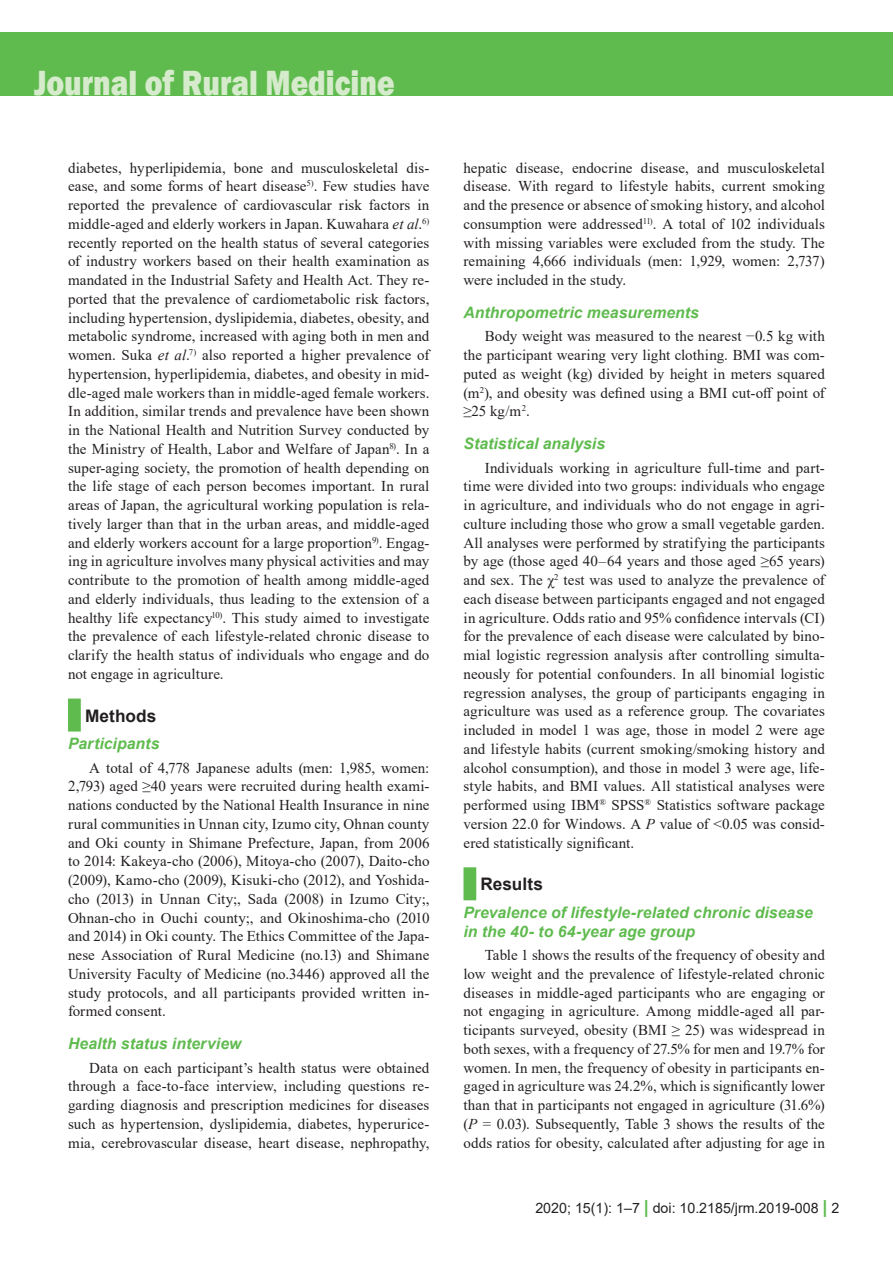
<style>
.page{position:relative;width:893px;height:1263px;background:#fff}
.page>*{position:absolute;margin:0;border:0;box-sizing:border-box;transform-origin:0 0}
.t1{font:800 36px "Franklin Gothic";color:#d6eacc;scale:.83 1}
.t2{font:700 17.25px "Arial";letter-spacing:.005em;color:#231f20}
.t3{font:italic 700 15.75px/18.8px "Arial";letter-spacing:.005em;color:#5fbb4e}
.t4{font:15px/18.8px "Times New Roman";letter-spacing:.005em;color:#231f20;text-align:justify}
.t5{font:14.25px "Arial";color:#231f20}
.s1{font-style:italic}
.s2{font-weight:700;font-size:18px;color:#5fbb4e}
</style>
<div class="page">
<div style="left:0;top:32px;width:893px;height:64px;background:#5fbb4e"></div>
<div style="left:68px;top:698px;width:13px;height:33px;background:#5fbb4e"></div>
<div style="left:463px;top:867px;width:13px;height:33px;background:#5fbb4e"></div>
<h1 class="t1" style="left:34px;top:59px;width:436px">Journal of Rural Medicine</h1>
<p class="t4" style="left:68px;top:158px;width:363px">diabetes, hyperlipidemia, bone and musculoskeletal dis&shy;ease, and some forms of heart disease<sup>5)</sup>. Few studies have reported the prevalence of cardiovascular risk factors in middle-aged and elderly workers in Japan. Kuwahara <span class="s1">et al</span>.<sup>6) </sup>recently reported on the health status of several categories of industry workers based on their health examination as mandated in the Industrial Safety and Health Act. They re&shy;ported that the prevalence of cardiometabolic risk factors, including hypertension, dyslipidemia, diabetes, obesity, and metabolic syndrome, increased with aging both in men and women. Suka <span class="s1">et al</span>.<sup>7)</sup> also reported a higher prevalence of hypertension, hyperlipidemia, diabetes, and obesity in mid&shy;dle-aged male workers than in middle-aged female workers.<br>In addition, similar trends and prevalence have been shown in the National Health and Nutrition Survey conducted by the Ministry of Health, Labor and Welfare of Japan<sup>8)</sup>. In a super-aging society, the promotion of health depending on the life stage of each person becomes important. In rural areas of Japan, the agricultural working population is rela&shy;tively larger than that in the urban areas, and middle-aged and elderly workers account for a large proportion<sup>9)</sup>. Engag&shy;ing in agriculture involves many physical activities and may contribute to the promotion of health among middle-aged and elderly individuals, thus leading to the extension of a healthy life expectancy<sup>10)</sup>. This study aimed to investigate the prevalence of each lifestyle-related chronic disease to clarify the health status of individuals who engage and do not engage in agriculture.</p>
<p class="t2" style="left:85px;top:703px;width:73px">Methods</p>
<p class="t3" style="left:68px;top:735px;width:93px">Participants</p>
<p class="t4" style="left:68px;top:758px;width:363px;text-indent:21px">A total of 4,778 Japanese adults (men: 1,985, women:<br>2,793) aged ≥40 years were recruited during health exami&shy;nations conducted by the National Health Insurance in nine rural communities in Unnan city, Izumo city, Ohnan county and Oki county in Shimane Prefecture, Japan, from 2006 to 2014: Kakeya-cho (2006), Mitoya-cho (2007), Daito-cho (2009), Kamo-cho (2009), Kisuki-cho (2012), and Yoshida&shy;cho (2013) in Unnan City;, Sada (2008) in Izumo City;, Ohnan-cho in Ouchi county;, and Okinoshima-cho (2010 and 2014) in Oki county. The Ethics Committee of the Japa&shy;nese Association of Rural Medicine (no.13) and Shimane University Faculty of Medicine (no.3446) approved all the study protocols, and all participants provided written in&shy;formed consent.</p>
<p class="t3" style="left:68px;top:1035px;width:175px">Health status interview</p>
<p class="t4" style="left:68px;top:1058px;width:363px;text-indent:21px">Data on each participant’s health status were obtained through a face-to-face interview, including questions re&shy;garding diagnosis and prescription medicines for diseases such as hypertension, dyslipidemia, diabetes, hyperurice&shy;mia, cerebrovascular disease, heart disease, nephropathy,</p>
<p class="t4" style="left:463px;top:158px;width:363px">hepatic disease, endocrine disease, and musculoskeletal disease. With regard to lifestyle habits, current smoking and the presence or absence of smoking history, and alcohol consumption were addressed<sup>11)</sup>. A total of 102 individuals with missing variables were excluded from the study. The remaining 4,666 individuals (men: 1,929, women: 2,737) were included in the study.</p>
<p class="t3" style="left:463px;top:304px;width:237px">Anthropometric measurements</p>
<p class="t4" style="left:463px;top:326px;width:363px;text-indent:21px">Body weight was measured to the nearest −0.5 kg with the participant wearing very light clothing. BMI was com&shy;puted as weight (kg) divided by height in meters squared (m<sup>2</sup>), and obesity was defined using a BMI cut-off point of ≥25 kg/m<sup>2</sup>.</p>
<p class="t3" style="left:463px;top:435px;width:143px">Statistical analysis</p>
<p class="t4" style="left:463px;top:458px;width:363px;text-indent:21px">Individuals working in agriculture full-time and part&shy;time were divided into two groups: individuals who engage in agriculture, and individuals who do not engage in agri&shy;culture including those who grow a small vegetable garden.<br>All analyses were performed by stratifying the participants by age (those aged 40–64 years and those aged ≥65 years) and sex. The χ<sup>2</sup> test was used to analyze the prevalence of each disease between participants engaged and not engaged in agriculture. Odds ratio and 95% confidence intervals (CI) for the prevalence of each disease were calculated by bino&shy;mial logistic regression analysis after controlling simulta&shy;neously for potential confounders. In all binomial logistic regression analyses, the group of participants engaging in agriculture was used as a reference group. The covariates included in model 1 was age, those in model 2 were age and lifestyle habits (current smoking/smoking history and alcohol consumption), and those in model 3 were age, life&shy;style habits, and BMI values. All statistical analyses were performed using IBM<sup>®</sup> SPSS<sup>®</sup> Statistics software package version 22.0 for Windows. A <span class="s1">P</span> value of &lt;0.05 was consid&shy;ered statistically significant.</p>
<p class="t2" style="left:480px;top:872px;width:64px">Results</p>
<p class="t3" style="left:463px;top:904px;width:351px">Prevalence of lifestyle-related chronic disease in the 40- to 64-year age group</p>
<p class="t4" style="left:463px;top:945px;width:363px;text-indent:21px">Table 1 shows the results of the frequency of obesity and low weight and the prevalence of lifestyle-related chronic diseases in middle-aged participants who are engaging or not engaging in agriculture. Among middle-aged all par&shy;ticipants surveyed, obesity (BMI ≥ 25) was widespread in both sexes, with a frequency of 27.5% for men and 19.7% for women. In men, the frequency of obesity in participants en&shy;gaged in agriculture was 24.2%, which is significantly lower than that in participants not engaged in agriculture (31.6%) (<span class="s1">P</span> = 0.03). Subsequently, Table 3 shows the results of the odds ratios for obesity, calculated after adjusting for age in</p>
<p class="t5" style="left:535px;top:1198px;width:305px">2020; 15(1): 1–7 <span class="s2">|</span> doi: 10.2185/jrm.2019-008 <span class="s2">|</span> 2</p>
</div>
